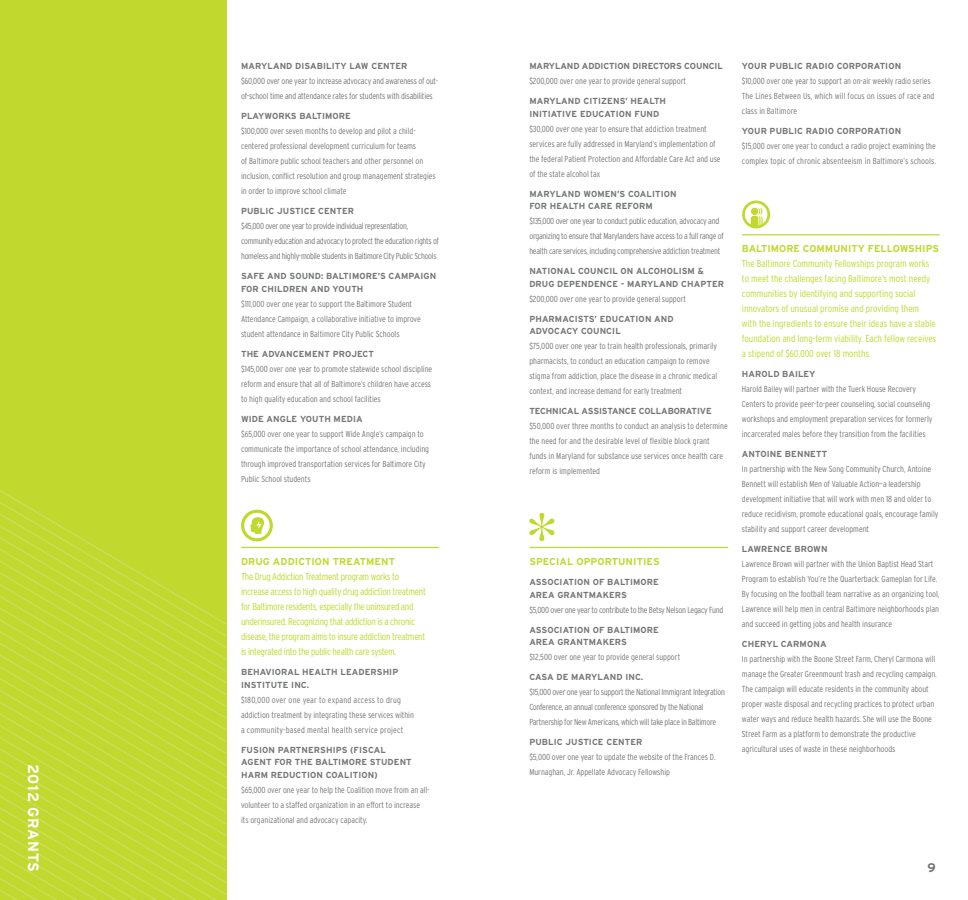
<style>
.page{position:relative;width:968px;height:900px;background:#fff}
.page>*{position:absolute;margin:0;border:0;box-sizing:border-box;transform-origin:0 0}
.t1{font:700 15px "Interstate";letter-spacing:.05em;color:#fff}
.t2{font:700 12.5px "Interstate";color:#737577}
.t3{font:300 condensed 10px/15px "Interstate";letter-spacing:-.02em;color:#c1d82f}
.t4{font:700 10px "Interstate";color:#c1d82f}
.t5{font:300 condensed 8.75px/15px "Interstate";letter-spacing:-.005em;color:#737577}
.t6{font:700 8.75px/12.5px "Interstate";letter-spacing:.01em;color:#737577}
.t7{font:300 condensed 8.75px/15px "Interstate";letter-spacing:-.03em;color:#737577}
.t8{font:300 condensed 8.75px/15px "Interstate";letter-spacing:-.035em;color:#737577}
.t9{font:700 8.75px "Interstate";letter-spacing:-.01em;color:#737577}
</style>
<div class="page">
<div style="left:0;top:0;width:226px;height:900px;background:#c1d82f"></div>
<hr style="left:241px;top:547px;width:198px;height:1px;background:#c1d82f">
<svg style="left:0;top:490px;width:226px;height:410px"></svg>
<hr style="left:529px;top:547px;width:199px;height:1px;background:#c1d82f">
<svg style="left:529px;top:513px;width:25px;height:28px"></svg>
<hr style="left:742px;top:234px;width:197px;height:1px;background:#c1d82f">
<svg style="left:742px;top:201px;width:28px;height:27px"></svg>
<svg style="left:241px;top:510px;width:32px;height:31px"></svg>
<h1 class="t1" style="left:42px;top:764px;width:109px;rotate:90deg">2012 GRANTS</h1>
<p class="t6" style="left:241px;top:60px;width:168px">MARYLAND DISABILITY LAW CENTER</p>
<p class="t5" style="left:241px;top:73px;width:199px">$60,000 over one year to increase advocacy and awareness of out&shy;of-school time and attendance rates for students with disabilities</p>
<p class="t6" style="left:241px;top:110px;width:111px">PLAYWORKS BALTIMORE</p>
<p class="t5" style="left:241px;top:123px;width:196px">$100,000 over seven months to develop and pilot a child&shy;centered professional development curriculum for teams<br>of Baltimore public school teachers and other personnel on inclusion, conflict resolution and group management strategies in order to improve school climate</p>
<p class="t6" style="left:241px;top:205px;width:114px">PUBLIC JUSTICE CENTER</p>
<p class="t8" style="left:241px;top:218px;width:199px">$45,000 over one year to provide individual representation, community education and advocacy to protect the education rights of homeless and highly-mobile students in Baltimore City Public Schools</p>
<p class="t6" style="left:241px;top:270px;width:197px">SAFE AND SOUND: BALTIMORE’S CAMPAIGN<br>FOR CHILDREN AND YOUTH</p>
<p class="t5" style="left:241px;top:296px;width:181px">$111,000 over one year to support the Baltimore Student<br>Attendance Campaign, a collaborative initiative to improve student attendance in Baltimore City Public Schools</p>
<p class="t6" style="left:241px;top:347px;width:134px">THE ADVANCEMENT PROJECT</p>
<p class="t5" style="left:241px;top:361px;width:193px">$145,000 over one year to promote statewide school discipline reform and ensure that all of Baltimore’s children have access to high quality education and school facilities</p>
<p class="t6" style="left:241px;top:412px;width:123px">WIDE ANGLE YOUTH M EDIA</p>
<p class="t5" style="left:241px;top:426px;width:190px">$65,000 over one year to support Wide Angle’s campaign to communicate the importance of school attendance, including through improved transportation services for Baltimore City Public School students</p>
<p class="t4" style="left:241px;top:556px;width:155px">DRUG ADDICTION TREATMENT</p>
<p class="t3" style="left:241px;top:569px;width:186px">The Drug Addiction Treatment program works to increase access to high quality drug addiction treatment for Baltimore residents, especially the uninsured and underinsured. Recognizing that addiction is a chronic disease, the program aims to insure addiction treatment is integrated into the public health care system.</p>
<p class="t6" style="left:241px;top:666px;width:159px">BEHAVIORAL H EALTH LEADERSHIP<br>I NSTITUTE I NC.</p>
<p class="t5" style="left:241px;top:692px;width:174px">$180,000 over one year to expand access to drug addiction treatment by integrating these services within a community-based mental health service project</p>
<p class="t6" style="left:241px;top:743px;width:172px">FUSION PARTNERSHIPS (FISCAL<br>AGENT FOR THE BALTIMORE STUDENT<br>HARM REDUCTION COALITION)</p>
<p class="t5" style="left:241px;top:782px;width:190px">$65,000 over one year to help the Coalition move from an all&shy;volunteer to a staffed organization in an effort to increase its organizational and advocacy capacity.</p>
<p class="t9" style="left:529px;top:61px;width:195px">MARYLAND ADDICTION DIRECTORS COUNCIL</p>
<p class="t5" style="left:529px;top:73px;width:158px">$200,000 over one year to provide general support</p>
<p class="t6" style="left:529px;top:95px;width:138px">MARYLAND CITIZENS’ H EALTH<br>I NITIATIVE EDUCATION FUND</p>
<p class="t5" style="left:529px;top:121px;width:193px">$30,000 over one year to ensure that addiction treatment services are fully addressed in Maryland’s implementation of the federal Patient Protection and Affordable Care Act and use of the state alcohol tax</p>
<p class="t6" style="left:529px;top:187px;width:149px">MARYLAND WOMEN’S COALITION<br>FOR H EALTH CARE REFORM</p>
<p class="t7" style="left:529px;top:213px;width:196px">$135,000 over one year to conduct public education, advocacy and organizing to ensure that Marylanders have access to a full range of health care services, including comprehensive addiction treatment</p>
<p class="t6" style="left:529px;top:265px;width:196px">NATIONAL COUNCIL ON ALCOHOLISM &amp;<br>DRUG DEPENDENCE - MARYLAND CHAPTER</p>
<p class="t5" style="left:529px;top:291px;width:158px">$200,000 over one year to provide general support</p>
<p class="t6" style="left:529px;top:312px;width:146px">PHARMACISTS’ EDUCATION AND<br>ADVOCACY COUNCIL</p>
<p class="t5" style="left:529px;top:338px;width:189px">$75,000 over one year to train health professionals, primarily pharmacists, to conduct an education campaign to remove stigma from addiction, place the disease in a chronic medical context, and increase demand for early treatment</p>
<p class="t9" style="left:529px;top:406px;width:184px">TECHNICAL ASSISTANCE COLLABORATIVE</p>
<p class="t5" style="left:529px;top:418px;width:200px">$50,000 over three months to conduct an analysis to determine the need for and the desirable level of flexible block grant funds in Maryland for substance use services once health care reform is implemented</p>
<p class="t4" style="left:529px;top:556px;width:132px">SPECIAL OPPORTUNITIES</p>
<p class="t6" style="left:529px;top:576px;width:131px">ASSOCIATION OF BALTIMORE<br>AREA GRANTMAKERS</p>
<p class="t7" style="left:529px;top:602px;width:195px">$5,000 over one year to contribute to the Betsy Nelson Legacy Fund</p>
<p class="t6" style="left:529px;top:623px;width:131px">ASSOCIATION OF BALTIMORE<br>AREA GRANTMAKERS</p>
<p class="t5" style="left:529px;top:650px;width:152px">$12,500 over one year to provide general support</p>
<p class="t6" style="left:529px;top:671px;width:115px">CASA DE MARYLAND I NC.</p>
<p class="t7" style="left:529px;top:685px;width:197px">$15,000 over one year to support the National Immigrant Integration<br>Conference, an annual conference sponsored by the National<br>Partnership for New Americans, which will take place in Baltimore</p>
<p class="t6" style="left:529px;top:736px;width:114px">PUBLIC JUSTICE CENTER</p>
<p class="t5" style="left:529px;top:750px;width:187px">$5,000 over one year to update the website of the Frances D.<br>Murnaghan, Jr. Appellate Advocacy Fellowship</p>
<p class="t6" style="left:742px;top:60px;width:161px">YOUR PUBLIC RADIO CORPORATION</p>
<p class="t5" style="left:742px;top:73px;width:194px">$10,000 over one year to support an on-air weekly radio series<br>The Lines Between Us, which will focus on issues of race and class in Baltimore</p>
<p class="t6" style="left:742px;top:125px;width:161px">YOUR PUBLIC RADIO CORPORATION</p>
<p class="t5" style="left:742px;top:138px;width:196px">$15,000 over one year to conduct a radio project examining the complex topic of chronic absenteeism in Baltimore’s schools.</p>
<p class="t4" style="left:742px;top:242px;width:199px">BALTIMORE COMMUNITY FELLOWSHIPS</p>
<p class="t3" style="left:742px;top:255px;width:196px">The Baltimore Community Fellowships program works to meet the challenges facing Baltimore’s most needy communities by identifying and supporting social innovators of unusual promise and providing them with the ingredients to ensure their ideas have a stable foundation and long-term viability. Each fellow receives a stipend of $60,000 over 18 months.</p>
<p class="t6" style="left:742px;top:367px;width:75px">HAROLD BAILEY</p>
<p class="t5" style="left:742px;top:381px;width:192px">Harold Bailey will partner with the Tuerk House Recovery Centers to provide peer-to-peer counseling, social counseling workshops and employment preparation services for formerly incarcerated males before they transition from the facilities</p>
<p class="t6" style="left:742px;top:447px;width:87px">ANTOINE BENNETT</p>
<p class="t5" style="left:742px;top:461px;width:198px">In partnership with the New Song Community Church, Antoine Bennett will establish Men of Valuable Action—a leadership development initiative that will work with men 18 and older to reduce recidivism, promote educational goals, encourage family stability and support career development</p>
<p class="t6" style="left:742px;top:542px;width:87px">LAWRENCE BROWN</p>
<p class="t5" style="left:742px;top:556px;width:199px">Lawrence Brown will partner with the Union Baptist Head Start Program to establish You’re the Quarterback: Gameplan for Life.<br>By focusing on the football team narrative as an organizing tool, Lawrence will help men in central Baltimore neighborhoods plan and succeed in getting jobs and health insurance</p>
<p class="t6" style="left:742px;top:637px;width:86px">CHERYL CARMONA</p>
<p class="t5" style="left:742px;top:651px;width:196px">In partnership with the Boone Street Farm, Cheryl Carmona will manage the Greater Greenmount trash and recycling campaign.<br>The campaign will educate residents in the community about proper waste disposal and recycling practices to protect urban water ways and reduce health hazards. She will use the Boone Street Farm as a platform to demonstrate the productive agricultural uses of waste in these neighborhoods</p>
<h2 class="t2" style="left:927px;top:860px;width:10px">9</h2>
</div>
